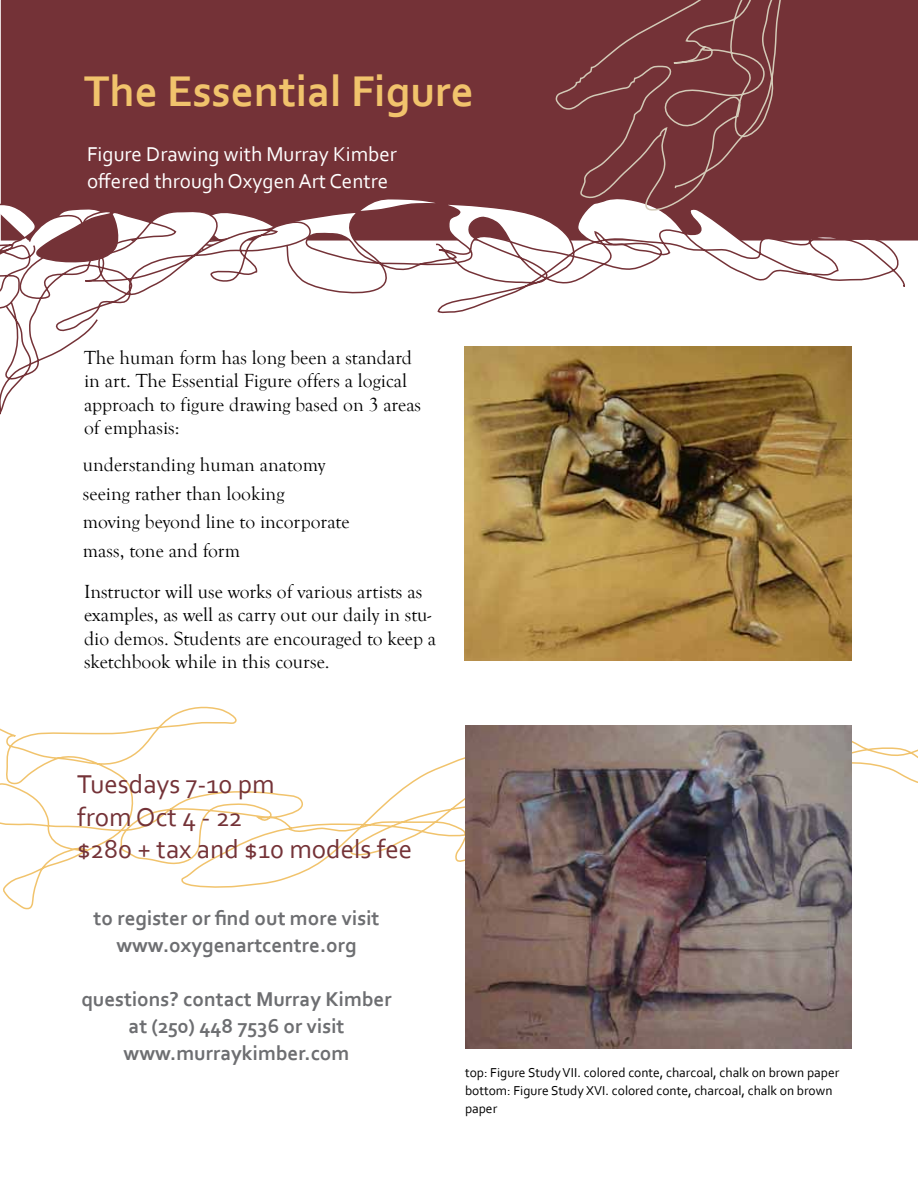
<style>
.page{position:relative;width:918px;height:1188px;background:#fff}
.page>*{position:absolute;margin:0;border:0;box-sizing:border-box;transform-origin:0 0}
.t1{font:700 45px "Corbel";color:#f1c36c}
.t2{font:27px/32.4px "Corbel";color:#743237}
.t3{font:700 21px/27px "Corbel";color:#6d6e71;text-align:center}
.t4{font:21px/27px "Corbel";color:#fff}
.t5{font:19.5px/23.4px "Goudy Old Style T";color:#000}
.t6{font:13.5px/18px "Corbel";color:#000}
</style>
<div class="page">
<svg style="left:0;top:706px;width:918px;height:204px"></svg>
<img style="left:465px;top:346px;width:386px;height:314px">
<div style="left:1px;top:0;width:917px;height:241px;background:#743237"></div>
<svg style="left:120px;top:197px;width:786px;height:117px"></svg>
<svg style="left:0;top:209px;width:312px;height:206px"></svg>
<svg style="left:0;top:187px;width:120px;height:125px"></svg>
<svg style="left:555px;top:0;width:242px;height:213px;background:#7b3d40"></svg>
<img style="left:466px;top:726px;width:386px;height:323px">
<h1 class="t1" style="left:84px;top:63px;width:391px">The Essential Figure</h1>
<p class="t4" style="left:87px;top:140px;width:311px">Figure Drawing with Murray Kimber offered through Oxygen Art Centre</p>
<p class="t5" style="left:84px;top:346px;width:339px">The human form has long been a standard in art. The Essential Figure offers a logical approach to figure drawing based on 3 areas of emphasis:</p>
<p class="t5" style="left:83px;top:451px;width:268px;line-height:28.5px">understanding human anatomy seeing rather than looking<br>moving beyond line to incorporate mass, tone and form</p>
<p class="t5" style="left:84px;top:580px;width:354px">Instructor will use works of various artists as examples, as well as carry out our daily in stu&shy;dio demos. Students are encouraged to keep a sketchbook while in this course.</p>
<h2 class="t2" style="left:77px;top:767px;width:336px">Tuesdays 7-10 pm<br>from Oct 4 - 22<br>$280 + tax and $10 models fee</h2>
<p class="t3" style="left:94px;top:904px;width:287px">to register or find out more visit www.oxygenartcentre.org</p>
<p class="t3" style="left:81px;top:985px;width:312px">questions? contact Murray Kimber at (250) 448 7536 or visit www.murraykimber.com</p>
<p class="t6" style="left:465px;top:1063px;width:376px">top: Figure Study VII. colored conte, charcoal, chalk on brown paper bottom: Figure Study XVI. colored conte, charcoal, chalk on brown paper</p>
</div>
